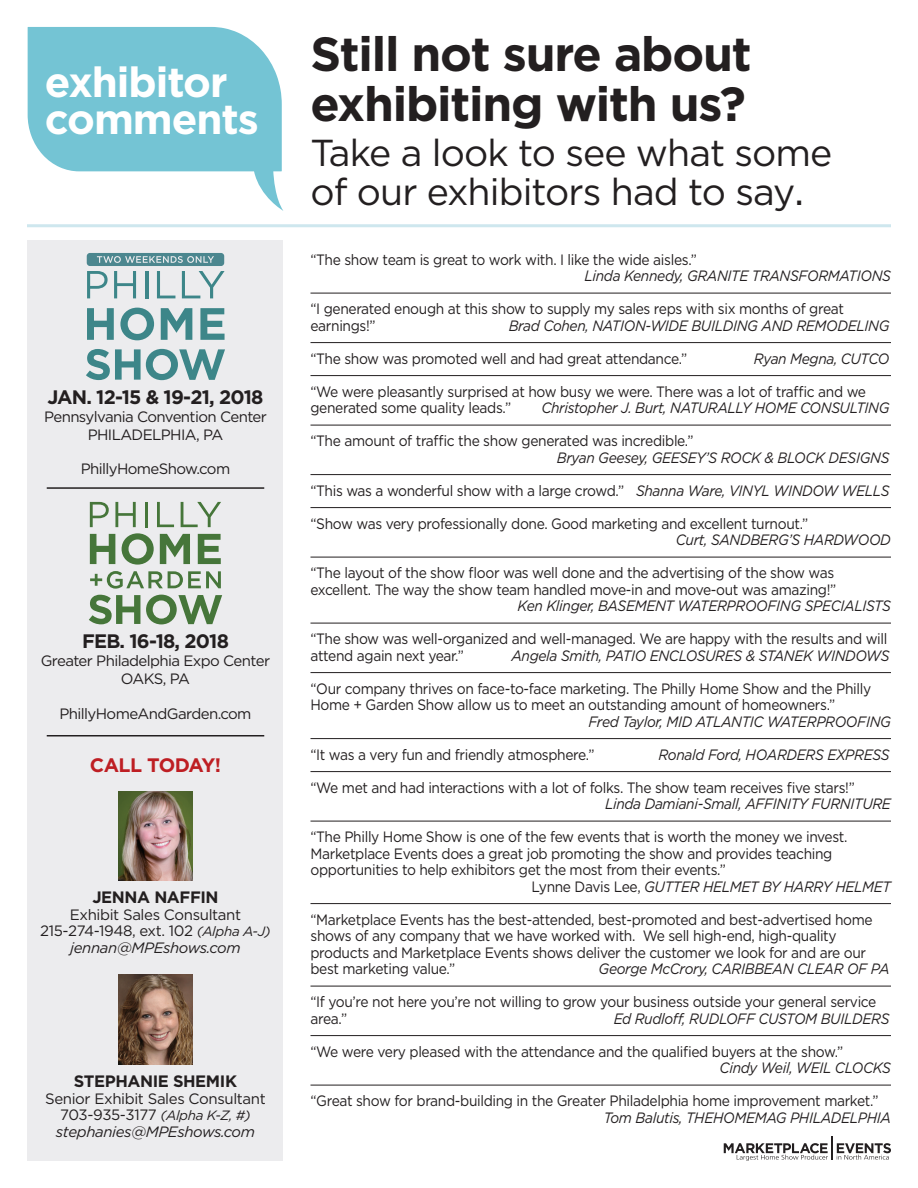
<style>
.page{position:relative;width:918px;height:1188px;background:#fff}
.page>*{position:absolute;margin:0;border:0;box-sizing:border-box;transform-origin:0 0}
.t1{font:700 48px/49.5px "Gotham";letter-spacing:-.025em;color:#231f20}
.t2{font:700 42px/37.5px "Gotham";letter-spacing:-.025em;color:#fff}
.t3{font:37.5px/39px "Gotham";letter-spacing:-.025em;color:#231f20}
.t4{font:700 19.5px "Gotham";letter-spacing:-.04em;color:#231f20}
.t5{font:700 19.5px "Gotham";letter-spacing:-.025em;color:#be1e23}
.t6{font:700 16.5px "Gotham";letter-spacing:-.025em;color:#231f20}
.t7{font:15px/16.5px "Gotham";letter-spacing:-.025em;color:#231f20;scale:.92 1}
.t8{font:italic 15px "Gotham";letter-spacing:-.025em;color:#231f20;scale:.92 1}
.t9{font:15px/16.5px "Gotham";letter-spacing:-.025em;color:#231f20;text-align:center}
.s1{font-style:italic;font-size:13.5px}
.s2{font-style:italic}
.s3{font-size:42px}
</style>
<div class="page">
<hr style="left:310px;top:293px;width:581px;height:1px;background:#231f20">
<hr style="left:310px;top:342px;width:581px;height:1px;background:#231f20">
<hr style="left:310px;top:375px;width:581px;height:1px;background:#231f20">
<hr style="left:310px;top:425px;width:581px;height:1px;background:#231f20">
<hr style="left:310px;top:474px;width:581px;height:1px;background:#231f20">
<hr style="left:310px;top:507px;width:581px;height:1px;background:#231f20">
<hr style="left:310px;top:557px;width:581px;height:1px;background:#231f20">
<hr style="left:310px;top:623px;width:581px;height:1px;background:#231f20">
<hr style="left:310px;top:672px;width:581px;height:1px;background:#231f20">
<hr style="left:310px;top:738px;width:581px;height:1px;background:#231f20">
<hr style="left:310px;top:771px;width:581px;height:1px;background:#231f20">
<hr style="left:310px;top:821px;width:581px;height:1px;background:#231f20">
<hr style="left:310px;top:903px;width:581px;height:1px;background:#231f20">
<hr style="left:310px;top:986px;width:581px;height:1px;background:#231f20">
<hr style="left:310px;top:1035px;width:581px;height:1px;background:#231f20">
<hr style="left:310px;top:1085px;width:581px;height:1px;background:#231f20">
<div style="left:27px;top:241px;width:255px;height:920px;background:#ececee"></div>
<hr style="left:831px;top:1137px;width:2px;height:23px;background:#231f20">
<svg style="left:724px;top:1143px;width:104px;height:18px"></svg>
<svg style="left:837px;top:1143px;width:54px;height:17px"></svg>
<svg style="left:28px;top:27px;width:255px;height:184px;fill:#74c4d4"></svg>
<hr style="left:27px;top:224px;width:864px;height:3px;background:#cee7ee">
<svg style="left:87px;top:308px;width:27px;height:32px"></svg>
<svg style="left:120px;top:308px;width:34px;height:32px"></svg>
<svg style="left:161px;top:308px;width:31px;height:32px"></svg>
<svg style="left:200px;top:308px;width:25px;height:32px"></svg>
<svg style="left:86px;top:349px;width:139px;height:31px"></svg>
<svg style="left:87px;top:253px;width:138px;height:45px"></svg>
<svg style="left:90px;top:502px;width:19px;height:25px"></svg>
<svg style="left:115px;top:502px;width:21px;height:25px"></svg>
<hr style="left:145px;top:502px;width:3px;height:25px;background:#46763a">
<svg style="left:157px;top:502px;width:17px;height:25px"></svg>
<svg style="left:181px;top:502px;width:40px;height:25px"></svg>
<svg style="left:90px;top:534px;width:25px;height:30px"></svg>
<svg style="left:122px;top:533px;width:32px;height:32px"></svg>
<svg style="left:160px;top:534px;width:30px;height:30px"></svg>
<svg style="left:198px;top:534px;width:23px;height:30px"></svg>
<svg style="left:90px;top:571px;width:131px;height:18px"></svg>
<svg style="left:89px;top:595px;width:51px;height:29px"></svg>
<svg style="left:146px;top:595px;width:76px;height:29px"></svg>
<hr style="left:47px;top:487px;width:217px;height:2px;background:#231f20">
<img style="left:118px;top:975px;width:75px;height:89px">
<img style="left:118px;top:791px;width:75px;height:89px">
<hr style="left:47px;top:735px;width:217px;height:1px;background:#231f20">
<h2 class="t2" style="left:45px;top:63px;width:216px">exhibitor comments</h2>
<h3 class="t4" style="left:47px;top:384px;width:218px">JAN. 12-15 &amp; 19-21, 2018</h3>
<p class="t9" style="left:44px;top:407px;width:224px;line-height:18px">Pennsylvania Convention Center<br>PHILADELPHIA, PA</p>
<p class="t9" style="left:81px;top:460px;width:151px">PhillyHomeShow.com</p>
<h3 class="t4" style="left:82px;top:628px;width:148px">FEB. 16-18, 2018</h3>
<p class="t9" style="left:41px;top:651px;width:231px;line-height:18px">Greater Philadelphia Expo Center<br>OAKS, PA</p>
<p class="t9" style="left:59px;top:705px;width:194px">PhillyHomeAndGarden.com</p>
<h3 class="t5" style="left:90px;top:752px;width:133px">CALL TODAY!</h3>
<p class="t6" style="left:92px;top:886px;width:128px">JENNA NAFFIN</p>
<p class="t9" style="left:40px;top:906px;width:232px">Exhibit Sales Consultant<br>215-274-1948, ext. 102 <span class="s1">(Alpha A-J) </span><span class="s2">jennan@MPEshows.com</span></p>
<p class="t6" style="left:74px;top:1070px;width:165px">STEPHANIE SHEMIK</p>
<p class="t9" style="left:45px;top:1090px;width:222px">Senior Exhibit Sales Consultant<br>703-935-3177 <span class="s1">(Alpha K-Z, #) </span><span class="s2">stephanies@MPEshows.com</span></p>
<h1 class="t1" style="left:310px;top:29px;width:443px">Still not sure about exhibiting with us?</h1>
<h3 class="t3" style="left:310px;top:132px;width:523px">Take a look to see what some of our exhibitors had to say<span class="s3">.</span></h3>
<p class="t7" style="left:310px;top:251px;width:422px">“The show team is great to work with. I like the wide aisles.”</p>
<p class="t8" style="left:585px;top:267px;width:335px">Linda Kennedy, Granite Transformations</p>
<p class="t7" style="left:310px;top:301px;width:581px">“I generated enough at this show to supply my sales reps with six months of great earnings!”</p>
<p class="t8" style="left:509px;top:316px;width:102px">Brad Cohen, NATION</p>
<p class="t8" style="left:646px;top:316px;width:176px">-WIDE BUILDING AND REMO</p>
<p class="t8" style="left:837px;top:316px;width:58px">DELING</p>
<p class="t7" style="left:310px;top:350px;width:411px">“The show was promoted well and had great attendance.”</p>
<p class="t8" style="left:754px;top:349px;width:147px">Ryan Megna, CUTCO</p>
<p class="t7" style="left:310px;top:383px;width:605px">“We were pleasantly surprised at how busy we were. There was a lot of traffic and we generated some quality leads.”</p>
<p class="t8" style="left:541px;top:399px;width:256px">Christopher J. Burt, NATURA LLY HOME</p>
<p class="t8" style="left:800px;top:399px;width:22px">CONS</p>
<p class="t8" style="left:840px;top:399px;width:56px">ULTING</p>
<p class="t7" style="left:310px;top:433px;width:418px">“The amount of traffic the show generated was incredible.”</p>
<p class="t8" style="left:557px;top:448px;width:126px">Bryan Geesey, GEESE</p>
<p class="t8" style="left:697px;top:448px;width:201px">Y’S RO CK &amp; BLOCK DESIGNS</p>
<p class="t7" style="left:310px;top:482px;width:631px">“This was a wonderful show with a large crowd.” <span class="s2">Shanna Ware, VINYL WINDOW WELLS</span></p>
<p class="t7" style="left:310px;top:515px;width:543px">“Show was very professionally done. Good marketing and excellent turnout.”</p>
<p class="t8" style="left:676px;top:531px;width:50px">Curt, SAN</p>
<p class="t8" style="left:740px;top:531px;width:166px">DBERG’S HARDWOOD</p>
<p class="t7" style="left:310px;top:565px;width:573px">“The layout of the show floor was well done and the advertising of the show was excellent. The way the show team handled move-in and move-out was amazing!”</p>
<p class="t8" style="left:518px;top:597px;width:110px">Ken Klinger, BASEMENT</p>
<p class="t8" style="left:678px;top:597px;width:26px">WATER</p>
<p class="t8" style="left:727px;top:597px;width:21px">PROOFIN</p>
<p class="t8" style="left:790px;top:597px;width:87px">G SPECIA LISTS</p>
<p class="t7" style="left:310px;top:631px;width:629px">“The show was well-organized and well-managed. We are happy with the results and will attend again next year.”</p>
<p class="t8" style="left:511px;top:646px;width:122px">Angela Smith, PATIO</p>
<p class="t8" style="left:650px;top:646px;width:82px">ENCLOSURES</p>
<p class="t8" style="left:746px;top:646px;width:26px">&amp; STANE</p>
<p class="t8" style="left:803px;top:646px;width:95px">K WINDOWS</p>
<p class="t7" style="left:310px;top:680px;width:611px">“Our company thrives on face-to-face marketing. The Philly Home Show and the Philly<br>Home + Garden Show allow us to meet an outstanding amount of homeowners.”</p>
<p class="t8" style="left:588px;top:712px;width:155px">Fred Taylor, MID ATLANTI</p>
<p class="t8" style="left:754px;top:712px;width:41px">C WATER</p>
<p class="t8" style="left:816px;top:712px;width:21px">PROOFIN</p>
<p class="t8" style="left:880px;top:712px;width:13px">G</p>
<p class="t7" style="left:310px;top:746px;width:310px">“It was a very fun and friendly atmosphere.”</p>
<p class="t8" style="left:658px;top:745px;width:118px">Ronald Ford, HOAR</p>
<p class="t8" style="left:787px;top:745px;width:22px">DERS</p>
<p class="t8" style="left:827px;top:745px;width:40px">EXPRESS</p>
<p class="t7" style="left:310px;top:779px;width:593px">“We met and had interactions with a lot of folks. The show team receives five stars!”</p>
<p class="t8" style="left:605px;top:795px;width:163px">Linda Damiani-Small, AFFINIT</p>
<p class="t8" style="left:799px;top:795px;width:45px">Y FURNIT</p>
<p class="t8" style="left:862px;top:795px;width:23px">URE</p>
<p class="t7" style="left:310px;top:829px;width:585px">“The Philly Home Show is one of the few events that is worth the money we invest.</p>
<p class="t7" style="left:310px;top:845px;width:569px">Marketplace Events does a great job promoting the show and provides teaching</p>
<p class="t7" style="left:310px;top:862px;width:453px">opportunities to help exhibitors get the most from their events.”</p>
<p class="t7" style="left:531px;top:878px;width:155px">Lynne Davis Lee, <span class="s2">GUTTER</span></p>
<p class="t8" style="left:703px;top:877px;width:41px">HELMET</p>
<p class="t8" style="left:762px;top:877px;width:47px">BY HARR</p>
<p class="t8" style="left:823px;top:877px;width:55px">Y HELMET</p>
<p class="t7" style="left:310px;top:911px;width:613px">“Marketplace Events has the best-attended, best-promoted and best-advertised home shows of any company that we have worked with. We sell high-end, high-quality products and Marketplace Events shows deliver the customer we look for and are our best marketing value.”</p>
<p class="t8" style="left:599px;top:960px;width:192px">George McCrory, CARIBBEAN</p>
<p class="t8" style="left:797px;top:960px;width:31px">CLEAR</p>
<p class="t8" style="left:847px;top:960px;width:47px">OF PA</p>
<p class="t7" style="left:310px;top:994px;width:617px">“If you’re not here you’re not willing to grow your business outside your general service area.”</p>
<p class="t8" style="left:614px;top:1009px;width:134px">Ed Rudloff, RUDLOFF</p>
<p class="t8" style="left:759px;top:1009px;width:34px">CUSTOM</p>
<p class="t8" style="left:821px;top:1009px;width:57px">BUILDERS</p>
<p class="t7" style="left:310px;top:1043px;width:581px">“We were very pleased with the attendance and the qualified buyers at the show.”</p>
<p class="t8" style="left:720px;top:1059px;width:188px">Cindy Weil, WEIL CLOCKS</p>
<p class="t7" style="left:310px;top:1093px;width:619px">“Great show for brand-building in the Greater Philadelphia home improvement market.”</p>
<p class="t8" style="left:604px;top:1108px;width:142px">Tom Balutis, THEHOMEMA</p>
<p class="t8" style="left:776px;top:1108px;width:118px">G PHILADELPHIA</p>
</div>
